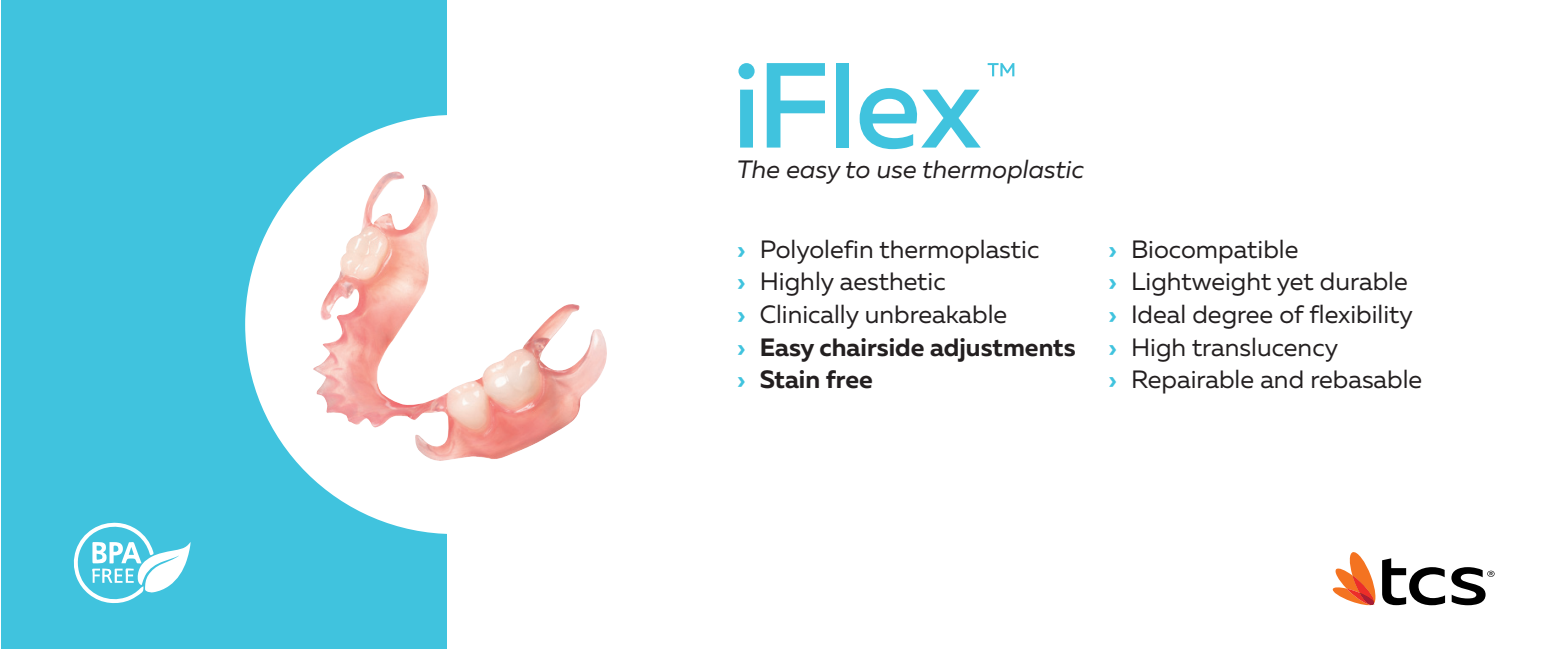
<style>
.page{position:relative;width:1549px;height:649px;background:#fff}
.page>*{position:absolute;margin:0;border:0;box-sizing:border-box;transform-origin:0 0}
.t1{font:25px "Muller";color:#231f20}
.t2{font:700 25px "Muller";color:#231f20}
.t3{font:italic 25px "Muller";color:#231f20}
.s1{font-weight:700;color:#40c3de}
.s2{color:#40c3de}
</style>
<div class="page">
<div style="left:1px;top:0;width:445px;height:648px;background:#40c3de"></div>
<div style="left:245px;top:115px;width:418px;height:418px;background:#fff;border-radius:50%"></div>
<img style="left:313px;top:176px;width:294px;height:285px">
<svg style="left:738px;top:63px;width:16px;height:84px"></svg>
<div style="left:836px;top:63px;width:13px;height:84px;background:#40c3de"></div>
<svg style="left:859px;top:88px;width:121px;height:61px"></svg>
<svg style="left:766px;top:63px;width:58px;height:84px"></svg>
<svg style="left:987px;top:63px;width:27px;height:13px"></svg>
<svg style="left:73px;top:522px;width:117px;height:81px"></svg>
<svg style="left:1451px;top:567px;width:42px;height:37px"></svg>
<svg style="left:1332px;top:552px;width:112px;height:53px"></svg>
<p class="t3" style="left:737px;top:153px;width:348px">The easy to use thermoplastic</p>
<p class="t1" style="left:737px;top:233px;width:303px"><span class="s1">›</span> Polyolefin thermoplastic</p>
<p class="t1" style="left:737px;top:266px;width:210px"><span class="s1">›</span> Highly aesthetic</p>
<p class="t1" style="left:737px;top:298px;width:271px"><span class="s1">›</span> Clinically unbreakable</p>
<p class="t2" style="left:737px;top:331px;width:340px"><span class="s2">›</span> Easy chairside adjustments</p>
<p class="t2" style="left:737px;top:363px;width:137px"><span class="s2">›</span> Stain free</p>
<p class="t1" style="left:1108px;top:233px;width:191px"><span class="s1">›</span> Biocompatible</p>
<p class="t1" style="left:1108px;top:266px;width:300px"><span class="s1">›</span> Lightweight yet durable</p>
<p class="t1" style="left:1108px;top:298px;width:306px"><span class="s1">›</span> Ideal degree of flexibility</p>
<p class="t1" style="left:1108px;top:331px;width:231px"><span class="s1">›</span> High translucency</p>
<p class="t1" style="left:1108px;top:363px;width:315px"><span class="s1">›</span> Repairable and rebasable</p>
</div>
